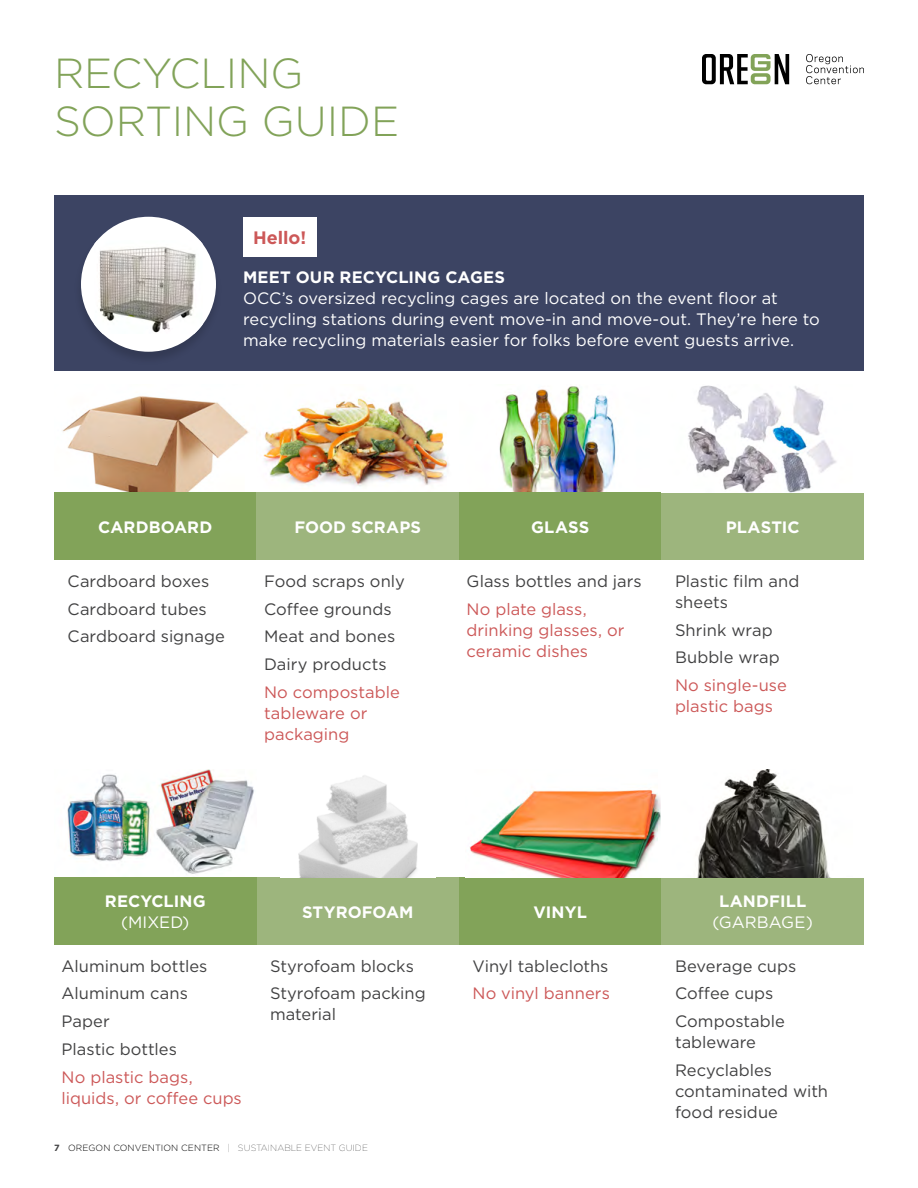
<style>
.page{position:relative;width:918px;height:1188px;background:#fff}
.page>*{position:absolute;margin:0;border:0;box-sizing:border-box;transform-origin:0 0}
.t1{font:300 42px/48px "Gotham";color:#82a359}
.t2{font:700 18px "Gotham";color:#cc5858}
.t3{font:16.5px/21px "Gotham";color:#414142}
.t4{font:16.5px/21px "Gotham";color:#fff;text-align:center}
.t5{font:16.5px/21px "Gotham";color:#cc5858}
.t6{font:700 16.5px/21px "Gotham";letter-spacing:.005em;color:#fff;text-align:center}
.t7{font:300 9px "Gotham";letter-spacing:.01em;color:#000}
.s1{font-weight:400}
.s2{font-weight:700;color:#414142}
.s3{font-weight:100}
.s4{font-weight:700}
</style>
<div class="page">
<img style="left:54px;top:385px;width:783px;height:108px">
<div style="left:54px;top:196px;width:810px;height:175px;background:#3c4463"></div>
<div style="left:54px;top:493px;width:202px;height:67px;background:#82a359"></div>
<div style="left:459px;top:878px;width:203px;height:67px;background:#82a359"></div>
<div style="left:662px;top:878px;width:202px;height:67px;background:#9db57d"></div>
<div style="left:256px;top:878px;width:203px;height:67px;background:#9db57d"></div>
<img style="left:54px;top:770px;width:202px;height:108px">
<div style="left:54px;top:878px;width:202px;height:67px;background:#82a359"></div>
<div style="left:459px;top:493px;width:203px;height:67px;background:#82a359"></div>
<div style="left:256px;top:493px;width:203px;height:67px;background:#9db57d"></div>
<div style="left:662px;top:493px;width:202px;height:67px;background:#9db57d"></div>
<img style="left:298px;top:775px;width:120px;height:103px">
<img style="left:470px;top:769px;width:361px;height:109px">
<div style="left:74px;top:216px;width:149px;height:150px;background:#000;opacity:.15"></div>
<div style="left:81px;top:217px;width:135px;height:135px;background:#fff;border-radius:50%"></div>
<img style="left:94px;top:240px;width:108px;height:94px">
<div style="left:243px;top:217px;width:73px;height:39px;background:#fff"></div>
<svg style="left:806px;top:54px;width:58px;height:30px"></svg>
<svg style="left:702px;top:54px;width:87px;height:30px"></svg>
<p class="t1" style="left:54px;top:48px;width:347px">RECYCLING<br>SORTING GUIDE</p>
<p class="t2" style="left:253px;top:226px;width:55px">Hello!</p>
<p class="t6" style="left:243px;top:267px;width:264px">MEET OUR RECYCLING CAGES</p>
<p class="t4" style="left:243px;top:288px;width:578px;text-align:left">OCC’s oversized recycling cages are located on the event floor at recycling stations during event move-in and move-out. They’re here to make recycling materials easier for folks before event guests arrive.</p>
<p class="t6" style="left:98px;top:517px;width:116px">CARDBOARD</p>
<p class="t3" style="left:68px;top:570px;width:143px">Cardboard boxes</p>
<p class="t3" style="left:68px;top:598px;width:141px">Cardboard tubes</p>
<p class="t3" style="left:68px;top:626px;width:159px">Cardboard signage</p>
<p class="t6" style="left:294px;top:517px;width:128px">FOOD SCRAPS</p>
<p class="t3" style="left:264px;top:570px;width:142px">Food scraps only</p>
<p class="t3" style="left:264px;top:598px;width:129px">Coffee grounds</p>
<p class="t3" style="left:264px;top:626px;width:133px">Meat and bones</p>
<p class="t3" style="left:264px;top:654px;width:124px">Dairy products</p>
<p class="t5" style="left:264px;top:681px;width:137px">No compostable tableware or packaging</p>
<p class="t6" style="left:531px;top:517px;width:60px">GLASS</p>
<p class="t3" style="left:467px;top:570px;width:177px">Glass bottles and jars</p>
<p class="t5" style="left:467px;top:598px;width:159px">No plate glass, drinking glasses, or ceramic dishes</p>
<p class="t6" style="left:726px;top:517px;width:76px">PLASTIC</p>
<p class="t3" style="left:675px;top:570px;width:126px">Plastic film and sheets</p>
<p class="t3" style="left:675px;top:619px;width:99px">Shrink wrap</p>
<p class="t3" style="left:675px;top:647px;width:106px">Bubble wrap</p>
<p class="t5" style="left:675px;top:675px;width:113px">No single-use plastic bags</p>
<p class="t6" style="left:105px;top:891px;width:102px">RECYCLING <span class="s1">(MIXED)</span></p>
<p class="t3" style="left:62px;top:955px;width:147px">Aluminum bottles</p>
<p class="t3" style="left:62px;top:983px;width:128px">Aluminum cans</p>
<p class="t3" style="left:62px;top:1011px;width:50px">Paper</p>
<p class="t3" style="left:62px;top:1038px;width:117px">Plastic bottles</p>
<p class="t5" style="left:62px;top:1066px;width:182px">No plastic bags, liquids, or coffee cups</p>
<p class="t6" style="left:302px;top:901px;width:113px">STYROFOAM</p>
<p class="t3" style="left:270px;top:955px;width:145px">Styrofoam blocks</p>
<p class="t3" style="left:270px;top:983px;width:157px">Styrofoam packing material</p>
<p class="t7" style="left:54px;top:1142px;width:315px"><span class="s2">7</span> OREGON CONVENTION CENTER <span class="s3">| SUSTAINABLE EVENT GUIDE</span></p>
<p class="t6" style="left:534px;top:901px;width:55px">VINYL</p>
<p class="t3" style="left:472px;top:955px;width:138px">Vinyl tablecloths</p>
<p class="t5" style="left:472px;top:983px;width:139px">No vinyl banners</p>
<p class="t4" style="left:713px;top:891px;width:102px"><span class="s4">LANDFILL </span>(GARBAGE)</p>
<p class="t3" style="left:675px;top:955px;width:123px">Beverage cups</p>
<p class="t3" style="left:675px;top:983px;width:100px">Coffee cups</p>
<p class="t3" style="left:675px;top:1011px;width:112px">Compostable tableware</p>
<p class="t3" style="left:675px;top:1059px;width:155px">Recyclables contaminated with food residue</p>
</div>
